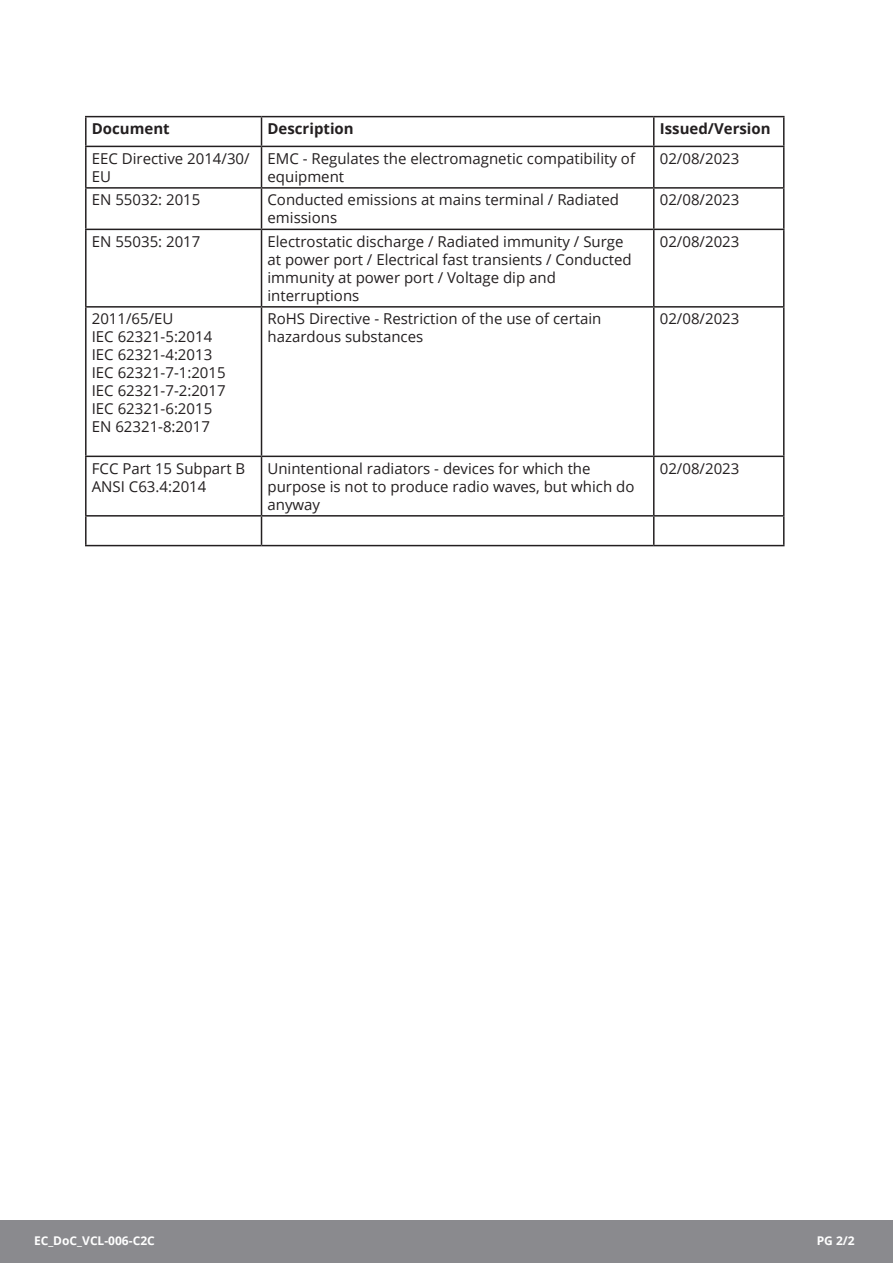
<style>
.page{position:relative;width:893px;height:1263px;background:#fff}
.page>*{position:absolute;margin:0;border:0;box-sizing:border-box;transform-origin:0 0}
.t1{font:15px/18px "Open Sans";color:#231f20}
.t2{font:700 15px "Open Sans";color:#231f20}
.t3{font:700 12px "Open Sans";color:#fff}
</style>
<div class="page">
<div style="left:0;top:1220px;width:893px;height:43px;background:#8a8a8e"></div>
<hr style="left:85px;top:116px;width:176px;height:1px;background:#231f20">
<hr style="left:85px;top:117px;width:2px;height:29px;background:#231f20">
<hr style="left:261px;top:116px;width:393px;height:1px;background:#231f20">
<svg style="left:261px;top:117px;width:1px;height:29px"></svg>
<hr style="left:654px;top:116px;width:130px;height:1px;background:#231f20">
<svg style="left:653px;top:117px;width:1px;height:29px"></svg>
<svg style="left:783px;top:117px;width:1px;height:29px"></svg>
<hr style="left:85px;top:146px;width:176px;height:1px;background:#231f20">
<hr style="left:85px;top:147px;width:2px;height:40px;background:#231f20">
<hr style="left:261px;top:146px;width:393px;height:1px;background:#231f20">
<hr style="left:261px;top:147px;width:1px;height:40px;background:#231f20">
<hr style="left:654px;top:146px;width:130px;height:1px;background:#231f20">
<hr style="left:653px;top:147px;width:1px;height:40px;background:#231f20">
<hr style="left:783px;top:147px;width:1px;height:40px;background:#231f20">
<hr style="left:85px;top:187px;width:176px;height:2px;background:#231f20">
<hr style="left:85px;top:189px;width:2px;height:40px;background:#231f20">
<hr style="left:261px;top:187px;width:393px;height:2px;background:#231f20">
<hr style="left:261px;top:189px;width:1px;height:40px;background:#231f20">
<hr style="left:654px;top:187px;width:130px;height:2px;background:#231f20">
<hr style="left:653px;top:189px;width:1px;height:40px;background:#231f20">
<hr style="left:783px;top:189px;width:1px;height:40px;background:#231f20">
<hr style="left:85px;top:229px;width:176px;height:1px;background:#231f20">
<hr style="left:85px;top:230px;width:2px;height:76px;background:#231f20">
<hr style="left:261px;top:229px;width:393px;height:1px;background:#231f20">
<hr style="left:261px;top:230px;width:1px;height:76px;background:#231f20">
<hr style="left:654px;top:229px;width:130px;height:1px;background:#231f20">
<hr style="left:653px;top:230px;width:1px;height:76px;background:#231f20">
<hr style="left:783px;top:230px;width:1px;height:76px;background:#231f20">
<hr style="left:85px;top:306px;width:176px;height:2px;background:#231f20">
<hr style="left:85px;top:308px;width:2px;height:148px;background:#231f20">
<hr style="left:261px;top:306px;width:393px;height:2px;background:#231f20">
<hr style="left:261px;top:308px;width:1px;height:148px;background:#231f20">
<hr style="left:654px;top:306px;width:130px;height:2px;background:#231f20">
<hr style="left:653px;top:308px;width:1px;height:148px;background:#231f20">
<hr style="left:783px;top:308px;width:1px;height:148px;background:#231f20">
<hr style="left:85px;top:456px;width:176px;height:1px;background:#231f20">
<hr style="left:85px;top:457px;width:2px;height:58px;background:#231f20">
<hr style="left:261px;top:456px;width:393px;height:1px;background:#231f20">
<hr style="left:261px;top:457px;width:1px;height:58px;background:#231f20">
<hr style="left:654px;top:456px;width:130px;height:1px;background:#231f20">
<hr style="left:653px;top:457px;width:1px;height:58px;background:#231f20">
<hr style="left:783px;top:457px;width:1px;height:58px;background:#231f20">
<hr style="left:85px;top:515px;width:176px;height:2px;background:#231f20">
<hr style="left:85px;top:517px;width:2px;height:28px;background:#231f20">
<hr style="left:261px;top:515px;width:393px;height:2px;background:#231f20">
<svg style="left:261px;top:517px;width:1px;height:28px"></svg>
<hr style="left:654px;top:515px;width:130px;height:2px;background:#231f20">
<svg style="left:653px;top:517px;width:1px;height:28px"></svg>
<svg style="left:783px;top:517px;width:1px;height:28px"></svg>
<hr style="left:85px;top:545px;width:176px;height:1px;background:#231f20">
<hr style="left:261px;top:545px;width:393px;height:1px;background:#231f20">
<hr style="left:654px;top:545px;width:130px;height:1px;background:#231f20">
<p class="t2" style="left:92px;top:118px;width:79px">Document</p>
<p class="t2" style="left:267px;top:118px;width:88px">Description</p>
<p class="t2" style="left:660px;top:118px;width:112px">Issued/Version</p>
<p class="t1" style="left:92px;top:149px;width:159px">EEC Directive 2014/30/<br>EU</p>
<p class="t1" style="left:267px;top:149px;width:369px">EMC - Regulates the electromagnetic compatibility of equipment</p>
<p class="t1" style="left:660px;top:149px;width:81px">02/08/2023</p>
<p class="t1" style="left:92px;top:191px;width:110px">EN 55032: 2015</p>
<p class="t1" style="left:267px;top:191px;width:353px">Conducted emissions at mains terminal / Radiated emissions</p>
<p class="t1" style="left:660px;top:191px;width:81px">02/08/2023</p>
<p class="t1" style="left:92px;top:232px;width:110px">EN 55035: 2017</p>
<p class="t1" style="left:267px;top:232px;width:366px">Electrostatic discharge / Radiated immunity / Surge at power port / Electrical fast transients / Conducted immunity at power port / Voltage dip and interruptions</p>
<p class="t1" style="left:660px;top:232px;width:81px">02/08/2023</p>
<p class="t1" style="left:92px;top:309px;width:83px">2011/65/EU</p>
<p class="t1" style="left:92px;top:327px;width:122px">IEC 62321-5:2014</p>
<p class="t1" style="left:92px;top:345px;width:122px">IEC 62321-4:2013</p>
<p class="t1" style="left:92px;top:363px;width:135px">IEC 62321-7-1:2015</p>
<p class="t1" style="left:92px;top:381px;width:135px">IEC 62321-7-2:2017</p>
<p class="t1" style="left:92px;top:399px;width:122px">IEC 62321-6:2015</p>
<p class="t1" style="left:92px;top:417px;width:120px">EN 62321-8:2017</p>
<p class="t1" style="left:267px;top:309px;width:335px">RoHS Directive - Restriction of the use of certain hazardous substances</p>
<p class="t1" style="left:660px;top:309px;width:81px">02/08/2023</p>
<p class="t1" style="left:92px;top:459px;width:155px">FCC Part 15 Subpart B<br>ANSI C63.4:2014</p>
<p class="t1" style="left:267px;top:459px;width:368px">Unintentional radiators - devices for which the purpose is not to produce radio waves, but which do anyway</p>
<p class="t1" style="left:660px;top:459px;width:81px">02/08/2023</p>
<p class="t3" style="left:34px;top:1232px;width:122px">EC_DoC_VCL-006-C2C</p>
<p class="t3" style="left:817px;top:1232px;width:40px">PG 2/2</p>
</div>
